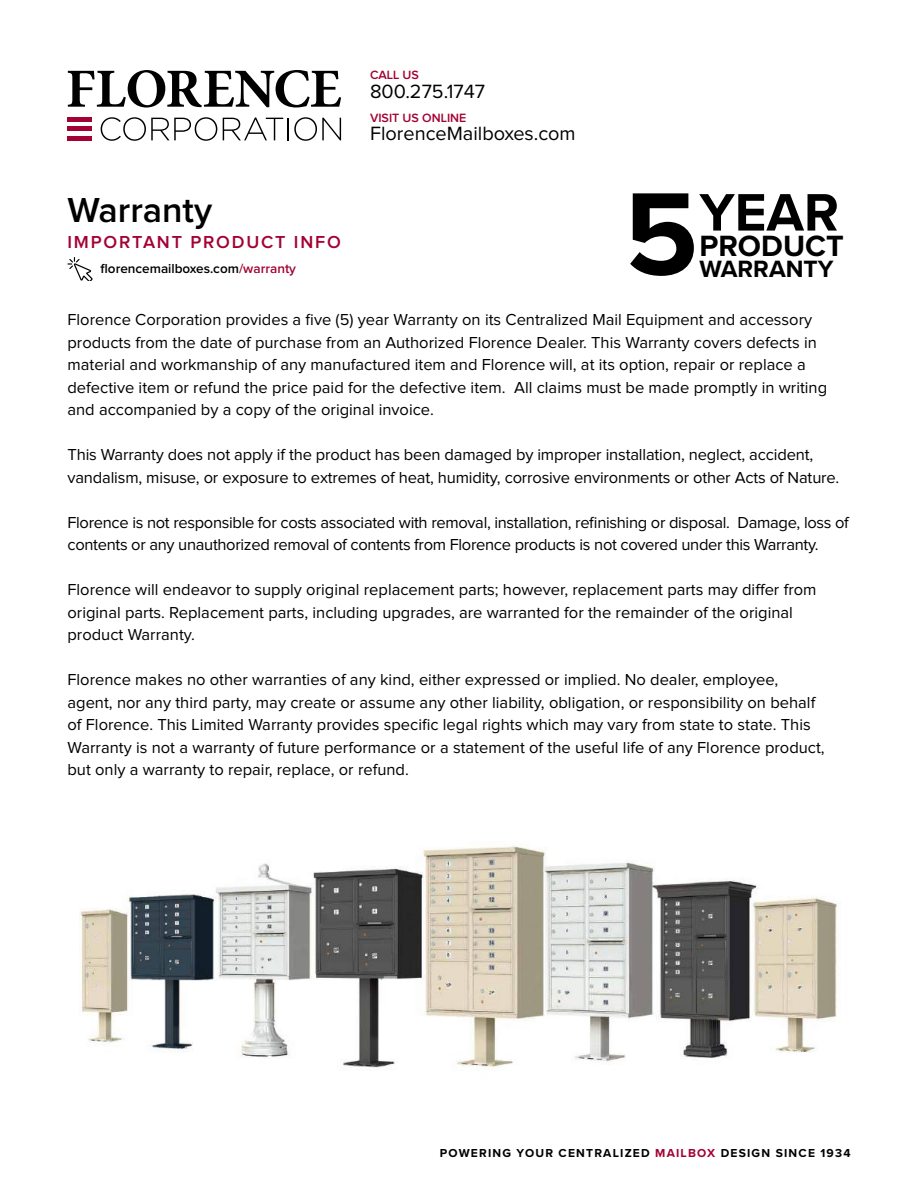
<style>
.page{position:relative;width:918px;height:1188px;background:#fff}
.page>*{position:absolute;margin:0;border:0;box-sizing:border-box;transform-origin:0 0}
.t1{font:700 121.5px "Proxima Nova";color:#000}
.t2{font:700 54.6px "Proxima Nova";color:#000}
.t3{font:600 36px "Proxima Nova";color:#000}
.t4{font:700 30.45px "Proxima Nova";color:#000}
.t5{font:700 24.45px "Proxima Nova";color:#000}
.t6{font:19.95px "Proxima Nova";color:#000}
.t7{font:600 18px "Proxima Nova";letter-spacing:.1em;color:#a30234}
.t8{font:16.5px/22.5px "Proxima Nova";color:#000}
.t9{font:16.5px/22.5px "Proxima Nova";letter-spacing:-.02em;color:#000}
.t10{font:600 13.5px "Proxima Nova";color:#000}
.t11{font:600 12.45px "Proxima Nova";color:#a30234}
.t12{font:700 12px "Proxima Nova";letter-spacing:.1em;color:#000}
.s1{color:#a30234}
</style>
<div class="page">
<svg style="left:68px;top:70px;width:273px;height:38px"></svg>
<svg style="left:101px;top:117px;width:116px;height:24px"></svg>
<svg style="left:223px;top:118px;width:60px;height:22px"></svg>
<hr style="left:287px;top:118px;width:2px;height:22px;background:#000">
<svg style="left:294px;top:117px;width:47px;height:24px"></svg>
<div style="left:68px;top:117px;width:24px;height:5px;background:#a30234"></div>
<hr style="left:68px;top:136px;width:24px;height:4px;background:#a30234">
<div style="left:68px;top:126px;width:24px;height:5px;background:#a30234"></div>
<svg style="left:68px;top:257px;width:25px;height:24px"></svg>
<img style="left:79px;top:846px;width:758px;height:223px">
<h3 class="t3" style="left:68px;top:194px;width:146px">Warranty</h3>
<p class="t7" style="left:68px;top:234px;width:275px">IMPORTANT PRODUCT INFO</p>
<p class="t10" style="left:100px;top:262px;width:197px">florencemailboxes.com<span class="s1">/warranty</span></p>
<p class="t11" style="left:370px;top:69px;width:50px">CALL US</p>
<p class="t6" style="left:370px;top:82px;width:117px">800.275.1747</p>
<p class="t11" style="left:370px;top:112px;width:98px">VISIT US ONLINE</p>
<p class="t6" style="left:370px;top:125px;width:207px">FlorenceMailboxes.com</p>
<h1 class="t1" style="left:624px;top:143px;width:75px">5</h1>
<h2 class="t2" style="left:699px;top:172px;width:141px">YEAR</h2>
<h3 class="t4" style="left:699px;top:223px;width:146px">PRODUCT</h3>
<h3 class="t5" style="left:699px;top:250px;width:136px">WARRANTY</h3>
<p class="t8" style="left:68px;top:309px;width:761px">Florence Corporation provides a five (5) year Warranty on its Centralized Mail Equipment and accessory products from the date of purchase from an Authorized Florence Dealer. This Warranty covers defects in material and workmanship of any manufactured item and Florence will, at its option, repair or replace a defective item or refund the price paid for the defective item. All claims must be made promptly in writing and accompanied by a copy of the original invoice.</p>
<p class="t8" style="left:68px;top:444px;width:773px">This Warranty does not apply if the product has been damaged by improper installation, neglect, accident, vandalism, misuse, or exposure to extremes of heat, humidity, corrosive environments or other Acts of Nature.</p>
<p class="t9" style="left:68px;top:512px;width:783px">Florence is not responsible for costs associated with removal, installation, refinishing or disposal. Damage, loss of contents or any unauthorized removal of contents from Florence products is not covered under this Warranty.</p>
<p class="t8" style="left:68px;top:579px;width:751px">Florence will endeavor to supply original replacement parts; however, replacement parts may differ from original parts. Replacement parts, including upgrades, are warranted for the remainder of the original product Warranty.</p>
<p class="t8" style="left:68px;top:669px;width:759px">Florence makes no other warranties of any kind, either expressed or implied. No dealer, employee, agent, nor any third party, may create or assume any other liability, obligation, or responsibility on behalf of Florence. This Limited Warranty provides specific legal rights which may vary from state to state. This Warranty is not a warranty of future performance or a statement of the useful life of any Florence product, but only a warranty to repair, replace, or refund.</p>
<p class="t12" style="left:440px;top:1144px;width:412px">POWERING YOUR CENTRALIZED <span class="s1">MAILBOX</span> DESIGN SINCE 1934</p>
</div>
